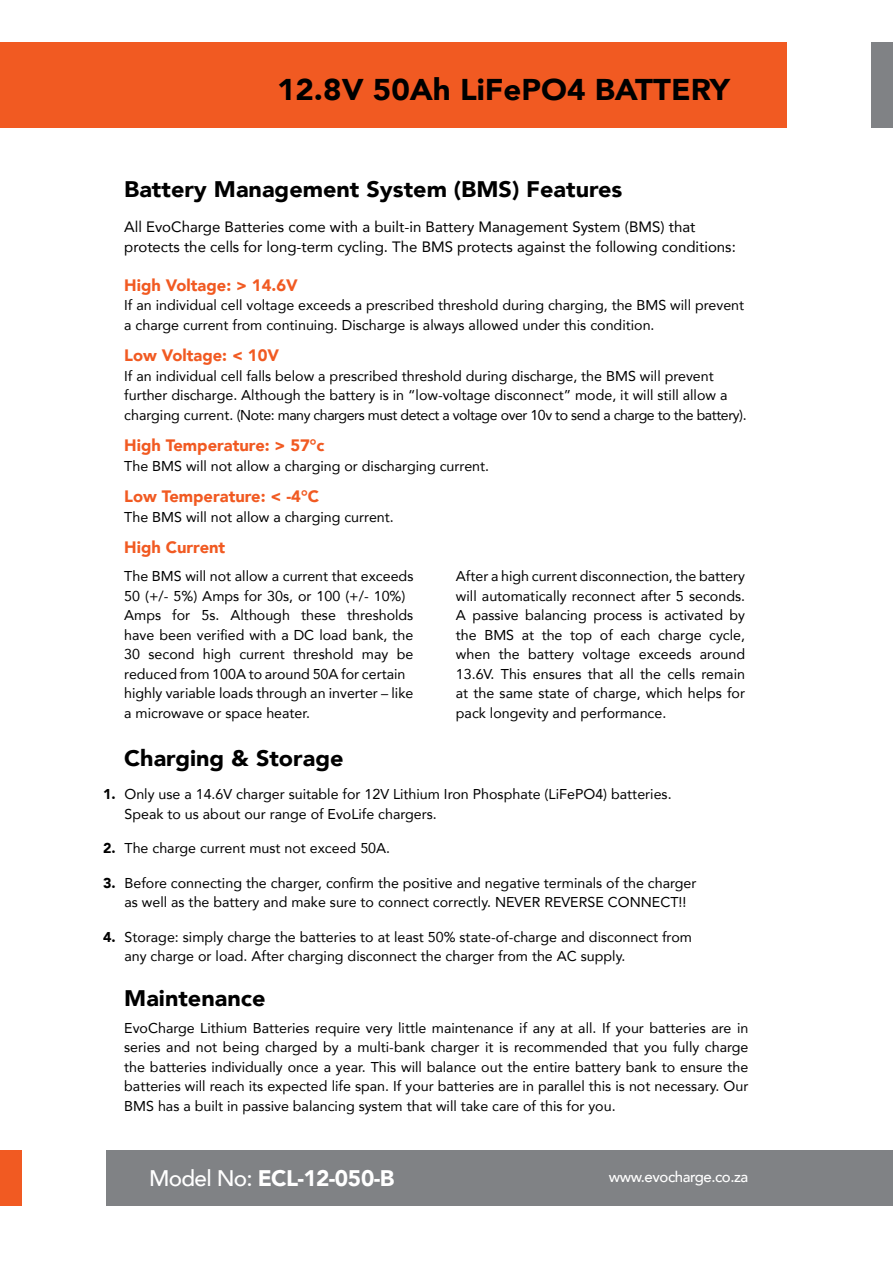
<style>
.page{position:relative;width:893px;height:1263px;background:#fff}
.page>*{position:absolute;margin:0;border:0;box-sizing:border-box;transform-origin:0 0}
.t1{font:900 30px "Avenir";color:#000;scale:1.04 1}
.t2{font:900 22.5px "Avenir";color:#000;scale:1.04 1}
.t3{font:900 22.5px "Avenir";letter-spacing:-.03em;color:#fff}
.t4{font:900 16.5px "Avenir";color:#f15a22}
.t5{font:15px/19.5px "Avenir";color:#000}
.t6{font:500 15px "Avenir";letter-spacing:-.03em;color:#fff}
.t7{font:14.25px/19.5px "Avenir";color:#000}
.t8{font:900 14.25px "Avenir";color:#000}
.s1{font-weight:900}
.s2{font-weight:500}
</style>
<div class="page">
<div style="left:0;top:43px;width:787px;height:85px;background:#f15a22"></div>
<div style="left:872px;top:43px;width:21px;height:85px;background:#808285"></div>
<div style="left:106px;top:1150px;width:787px;height:55px;background:#808285"></div>
<div style="left:0;top:1150px;width:21px;height:55px;background:#f15a22"></div>
<h1 class="t1" style="left:277px;top:64px;width:437px">12.8V 50Ah LiFePO4 BATTERY</h1>
<h2 class="t2" style="left:124px;top:170px;width:481px">Battery Management System (BMS) Features</h2>
<p class="t5" style="left:124px;top:217px;width:613px">All EvoCharge Batteries come with a built-in Battery Management System (BMS) that protects the cells for long-term cycling. The BMS protects against the following conditions:</p>
<p class="t4" style="left:124px;top:271px;width:175px">High Voltage: &gt; 14.6V</p>
<p class="t7" style="left:124px;top:295px;width:621px">If an individual cell voltage exceeds a prescribed threshold during charging, the BMS will prevent a charge current from continuing. Discharge is always allowed under this condition.</p>
<p class="t4" style="left:124px;top:341px;width:156px">Low Voltage: &lt; 10V</p>
<p class="t7" style="left:124px;top:366px;width:624px">If an individual cell falls below a prescribed threshold during discharge, the BMS will prevent further discharge. Although the battery is in “low-voltage disconnect” mode, it will still allow a charging current. (Note: many chargers must detect a voltage over 10v to send a charge to the battery).</p>
<p class="t4" style="left:124px;top:431px;width:202px">High Temperature: &gt; 57°c</p>
<p class="t7" style="left:124px;top:456px;width:366px">The BMS will not allow a charging or discharging current.</p>
<p class="t4" style="left:124px;top:482px;width:196px">Low Temperature: &lt; -4°C</p>
<p class="t7" style="left:124px;top:507px;width:271px">The BMS will not allow a charging current.</p>
<p class="t4" style="left:124px;top:533px;width:103px">High Current</p>
<p class="t7" style="left:124px;top:566px;width:291px">The BMS will not allow a current that exceeds 50 (+/- 5%) Amps for 30s, or 100 (+/- 10%)<br>Amps for 5s. Although these thresholds have been verified with a DC load bank, the 30 second high current threshold may be reduced from 100A to around 50A for certain highly variable loads through an inverter – like a microwave or space heater.</p>
<h2 class="t2" style="left:124px;top:739px;width:212px">Charging &amp; Storage</h2>
<p class="t7" style="left:456px;top:566px;width:291px;text-align:justify">After a high current disconnection, the battery will automatically reconnect after 5 seconds.<br>A passive balancing process is activated by the BMS at the top of each charge cycle, when the battery voltage exceeds around 13.6V. This ensures that all the cells remain at the same state of charge, which helps for</p>
<p class="t7" style="left:456px;top:703px;width:212px">pack longevity and performance.</p>
<p class="t7" style="left:103px;top:784px;width:570px"><span class="s1">1.</span> Only use a 14.6V charger suitable for 12V Lithium Iron Phosphate (LiFePO4) batteries.</p>
<p class="t7" style="left:124px;top:803px;width:314px">Speak to us about our range of EvoLife chargers.</p>
<p class="t7" style="left:103px;top:838px;width:288px"><span class="s1">2.</span> The charge current must not exceed 50A.</p>
<p class="t7" style="left:103px;top:872px;width:595px"><span class="s1">3.</span> Before connecting the charger, confirm the positive and negative terminals of the charger</p>
<p class="t7" style="left:124px;top:926px;width:569px">Storage: simply charge the batteries to at least 50% state-of-charge and disconnect from any charge or load. After charging disconnect the charger from the AC supply.</p>
<p class="t7" style="left:124px;top:892px;width:563px">as well as the battery and make sure to connect correctly. NEVER REVERSE CONNECT!!</p>
<p class="t8" style="left:103px;top:924px;width:14px">4.</p>
<h2 class="t2" style="left:124px;top:978px;width:137px">Maintenance</h2>
<p class="t7" style="left:124px;top:1017px;width:626px;text-align:justify">EvoCharge Lithium Batteries require very little maintenance if any at all. If your batteries are in series and not being charged by a multi-bank charger it is recommended that you fully charge the batteries individually once a year. This will balance out the entire battery bank to ensure the batteries will reach its expected life span. If your batteries are in parallel this is not necessary. Our BMS has a built in passive balancing system that will take care of this for you.</p>
<h2 class="t3" style="left:149px;top:1159px;width:247px"><span class="s2">Model No:</span> ECL-12-050-B</h2>
<p class="t6" style="left:609px;top:1164px;width:141px">www.evocharge.co.za</p>
</div>
